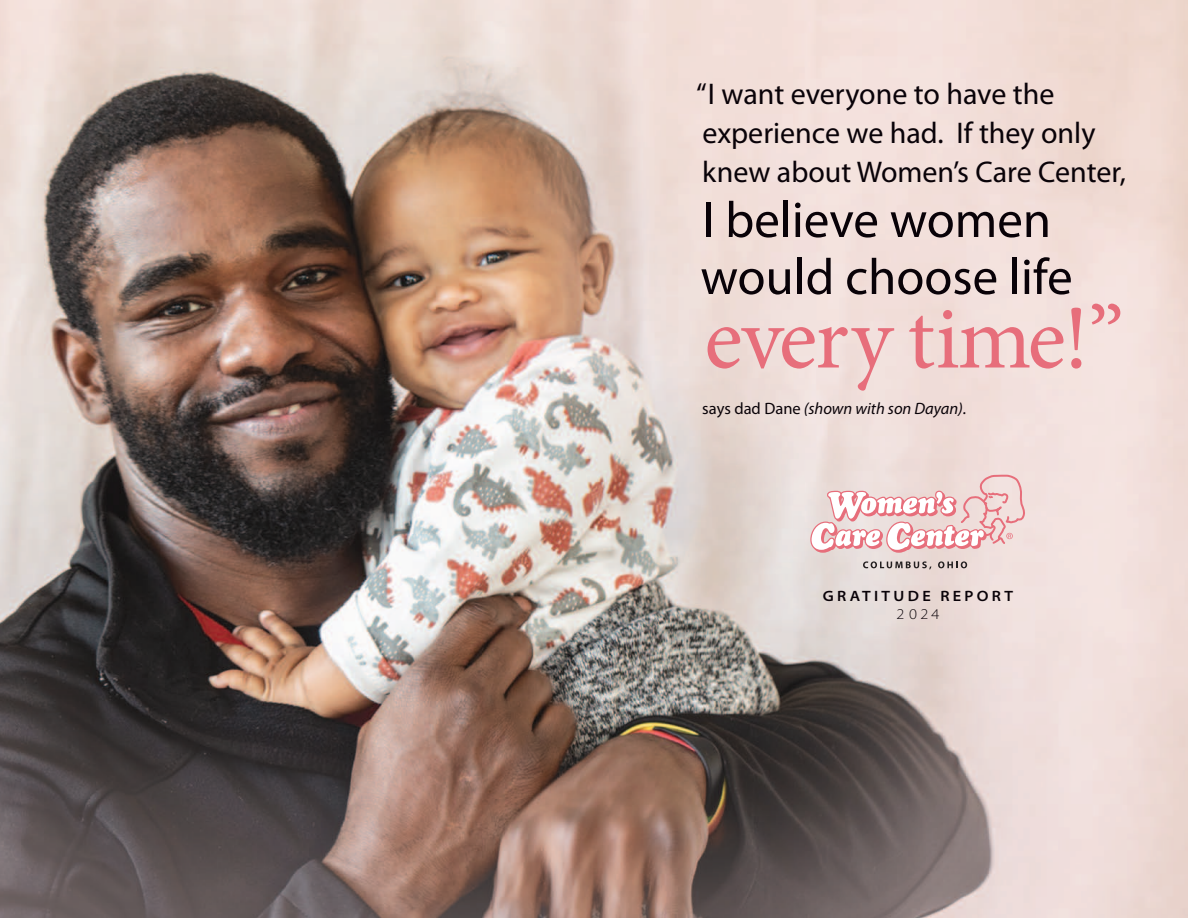
<style>
.page{position:relative;width:1188px;height:918px;background:#fff}
.page>*{position:absolute;margin:0;border:0;box-sizing:border-box;transform-origin:0 0}
.t1{font:90px "Minion Pro";letter-spacing:-.02em;color:#e76e7b}
.t2{font:51px "Myriad Pro";color:#090208}
.t3{font:30px/39px "Myriad Pro";color:#090208}
.t4{font:italic 16.5px "Myriad Pro";color:#090208}
.t5{font:600 semi-expanded 15px/18px "Myriad Pro";letter-spacing:.22em;color:#090208;text-align:center}
.s1{font-style:normal}
.s2{font-weight:300}
</style>
<div class="page">
<img style="left:0;top:0;width:1188px;height:918px">
<svg style="left:810px;top:474px;width:215px;height:80px"></svg>
<svg style="left:863px;top:561px;width:68px;height:8px"></svg>
<svg style="left:938px;top:561px;width:29px;height:7px"></svg>
<p class="t3" style="left:696px;top:73px;width:401px">“I want everyone to have the experience we had. If they only</p>
<p class="t3" style="left:702px;top:151px;width:425px">knew about Women’s Care Center,</p>
<p class="t2" style="left:702px;top:188px;width:350px">I believe women</p>
<p class="t2" style="left:700px;top:245px;width:374px">would choose life</p>
<p class="t1" style="left:704px;top:278px;width:421px">every time!”</p>
<p class="t4" style="left:702px;top:398px;width:266px"><span class="s1">says dad Dane</span> (shown with son Dayan).</p>
<p class="t5" style="left:823px;top:587px;width:192px">GRATITUDE REPORT<br><span class="s2">2024</span></p>
</div>
